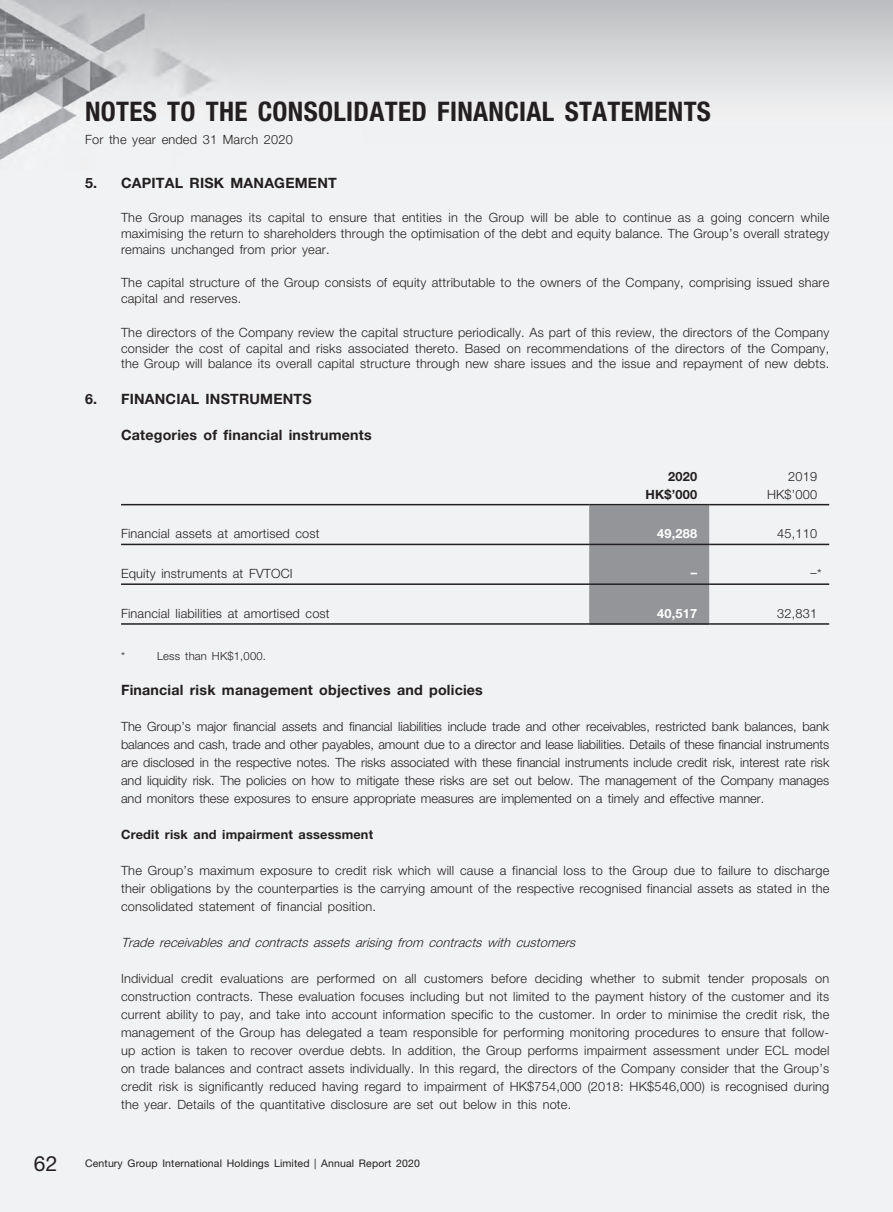
<style>
.page{position:relative;width:893px;height:1212px;background:#fff}
.page>*{position:absolute;margin:0;border:0;box-sizing:border-box;transform-origin:0 0}
.t1{font:700 condensed 27px "Helvetica Neue LT Std";letter-spacing:.01em;color:#231f20}
.t2{font:21px "Helvetica Neue LT Std";color:#231f20}
._04___H2{font:700 14.25px "Helvetica Neue LT Std";letter-spacing:.015em;color:#231f20}
._03_H1{font:700 14.25px "Helvetica Neue LT Std";letter-spacing:.015em;color:#231f20}
._12___P2{font:300 12.75px/18px "Helvetica Neue LT Std";letter-spacing:.015em;color:#231f20;text-align:justify}
._15_Table_Stub{font:300 12.75px "Helvetica Neue LT Std";letter-spacing:.015em;color:#231f20}
._06_______H4{font:italic 300 12.75px "Helvetica Neue LT Std";color:#231f20}
._05_____H3{font:700 12.75px "Helvetica Neue LT Std";letter-spacing:.015em;color:#231f20}
._01_Body_Text{font:300 12.75px "Helvetica Neue LT Std";letter-spacing:.015em;color:#231f20}
._01_Body_Text-2{font:700 12.75px "Helvetica Neue LT Std";letter-spacing:.015em;color:#fff}
._01_Body_Text-3{font:700 12.75px "Helvetica Neue LT Std";letter-spacing:.015em;color:#231f20}
._22____IN2__Note{font:300 11.25px "Helvetica Neue LT Std";letter-spacing:.015em;color:#231f20}
.t3{font:10.5px "Helvetica Neue LT Std";letter-spacing:.015em;color:#231f20}
</style>
<div class="page">
<div style="left:589px;top:505px;width:120px;height:118px;background:#939598"></div>
<hr style="left:121px;top:504px;width:468px;height:1px;background:#231f20">
<hr style="left:589px;top:504px;width:120px;height:1px;background:#231f20">
<hr style="left:709px;top:504px;width:120px;height:1px;background:#231f20">
<hr style="left:121px;top:544px;width:468px;height:1px;background:#231f20">
<hr style="left:589px;top:544px;width:120px;height:1px;background:#231f20">
<hr style="left:709px;top:544px;width:120px;height:1px;background:#231f20">
<hr style="left:121px;top:583px;width:468px;height:2px;background:#231f20">
<hr style="left:589px;top:583px;width:120px;height:2px;background:#231f20">
<hr style="left:709px;top:583px;width:120px;height:2px;background:#231f20">
<hr style="left:121px;top:623px;width:468px;height:2px;background:#231f20">
<hr style="left:589px;top:623px;width:120px;height:2px;background:#231f20">
<hr style="left:709px;top:623px;width:120px;height:2px;background:#231f20">
<h1 class="t1" style="left:85px;top:95px;width:627px">NOTES TO THE CONSOLIDATED FINANCIAL STATEMENTS</h1>
<p class="_12___P2" style="left:85px;top:131px;width:209px">For the year ended 31 March 2020</p>
<p class="_03_H1" style="left:85px;top:174px;width:253px">5. CAPITAL RISK MANAGEMENT</p>
<p class="_12___P2" style="left:121px;top:209px;width:710px;line-height:15.8px">The Group manages its capital to ensure that entities in the Group will be able to continue as a going concern while maximising the return to shareholders through the optimisation of the debt and equity balance. The Group’s overall strategy remains unchanged from prior year.</p>
<p class="_12___P2" style="left:121px;top:275px;width:710px;line-height:15.8px">The capital structure of the Group consists of equity attributable to the owners of the Company, comprising issued share capital and reserves.</p>
<p class="_12___P2" style="left:121px;top:324px;width:710px;line-height:15.8px">The directors of the Company review the capital structure periodically. As part of this review, the directors of the Company consider the cost of capital and risks associated thereto. Based on recommendations of the directors of the Company, the Group will balance its overall capital structure through new share issues and the issue and repayment of new debts.</p>
<p class="_03_H1" style="left:85px;top:390px;width:228px">6. FINANCIAL INSTRUMENTS</p>
<p class="_04___H2" style="left:121px;top:426px;width:252px">Categories of financial instruments</p>
<p class="_01_Body_Text-3" style="left:668px;top:468px;width:30px">2020</p>
<p class="_01_Body_Text" style="left:788px;top:468px;width:30px">2019</p>
<p class="_01_Body_Text-3" style="left:646px;top:486px;width:53px">HK$’000</p>
<p class="_01_Body_Text" style="left:767px;top:486px;width:52px">HK$’000</p>
<p class="_15_Table_Stub" style="left:121px;top:526px;width:200px">Financial assets at amortised cost</p>
<p class="_01_Body_Text-2" style="left:657px;top:526px;width:41px">49,288</p>
<p class="_01_Body_Text" style="left:777px;top:526px;width:41px">45,110</p>
<p class="_15_Table_Stub" style="left:121px;top:566px;width:173px">Equity instruments at FVTOCI</p>
<p class="_01_Body_Text-2" style="left:691px;top:564px;width:8px">–</p>
<p class="_01_Body_Text" style="left:811px;top:565px;width:13px">–*</p>
<p class="_15_Table_Stub" style="left:121px;top:606px;width:210px">Financial liabilities at amortised cost</p>
<p class="_01_Body_Text-2" style="left:657px;top:605px;width:41px">40,517</p>
<p class="_01_Body_Text" style="left:777px;top:606px;width:41px">32,831</p>
<p class="_22____IN2__Note" style="left:121px;top:649px;width:5px">*</p>
<p class="_22____IN2__Note" style="left:157px;top:649px;width:110px">Less than HK$1,000.</p>
<p class="_04___H2" style="left:121px;top:681px;width:363px">Financial risk management objectives and policies</p>
<p class="_12___P2" style="left:121px;top:717px;width:710px">The Group’s major financial assets and financial liabilities include trade and other receivables, restricted bank balances, bank balances and cash, trade and other payables, amount due to a director and lease liabilities. Details of these financial instruments are disclosed in the respective notes. The risks associated with these financial instruments include credit risk, interest rate risk and liquidity risk. The policies on how to mitigate these risks are set out below. The management of the Company manages and monitors these exposures to ensure appropriate measures are implemented on a timely and effective manner.</p>
<p class="_05_____H3" style="left:121px;top:826px;width:254px">Credit risk and impairment assessment</p>
<p class="_12___P2" style="left:121px;top:861px;width:710px">The Group’s maximum exposure to credit risk which will cause a financial loss to the Group due to failure to discharge their obligations by the counterparties is the carrying amount of the respective recognised financial assets as stated in the consolidated statement of financial position.</p>
<p class="_06_______H4" style="left:121px;top:935px;width:459px">Trade receivables and contracts assets arising from contracts with customers</p>
<p class="_12___P2" style="left:121px;top:969px;width:710px">Individual credit evaluations are performed on all customers before deciding whether to submit tender proposals on construction contracts. These evaluation focuses including but not limited to the payment history of the customer and its current ability to pay, and take into account information specific to the customer. In order to minimise the credit risk, the management of the Group has delegated a team responsible for performing monitoring procedures to ensure that follow&shy;up action is taken to recover overdue debts. In addition, the Group performs impairment assessment under ECL model on trade balances and contract assets individually. In this regard, the directors of the Company consider that the Group’s credit risk is significantly reduced having regard to impairment of HK$754,000 (2018: HK$546,000) is recognised during the year. Details of the quantitative disclosure are set out below in this note.</p>
<h2 class="t2" style="left:34px;top:1151px;width:25px">62</h2>
<p class="t3" style="left:85px;top:1157px;width:336px">Century Group International Holdings Limited | Annual Report 2020</p>
</div>
